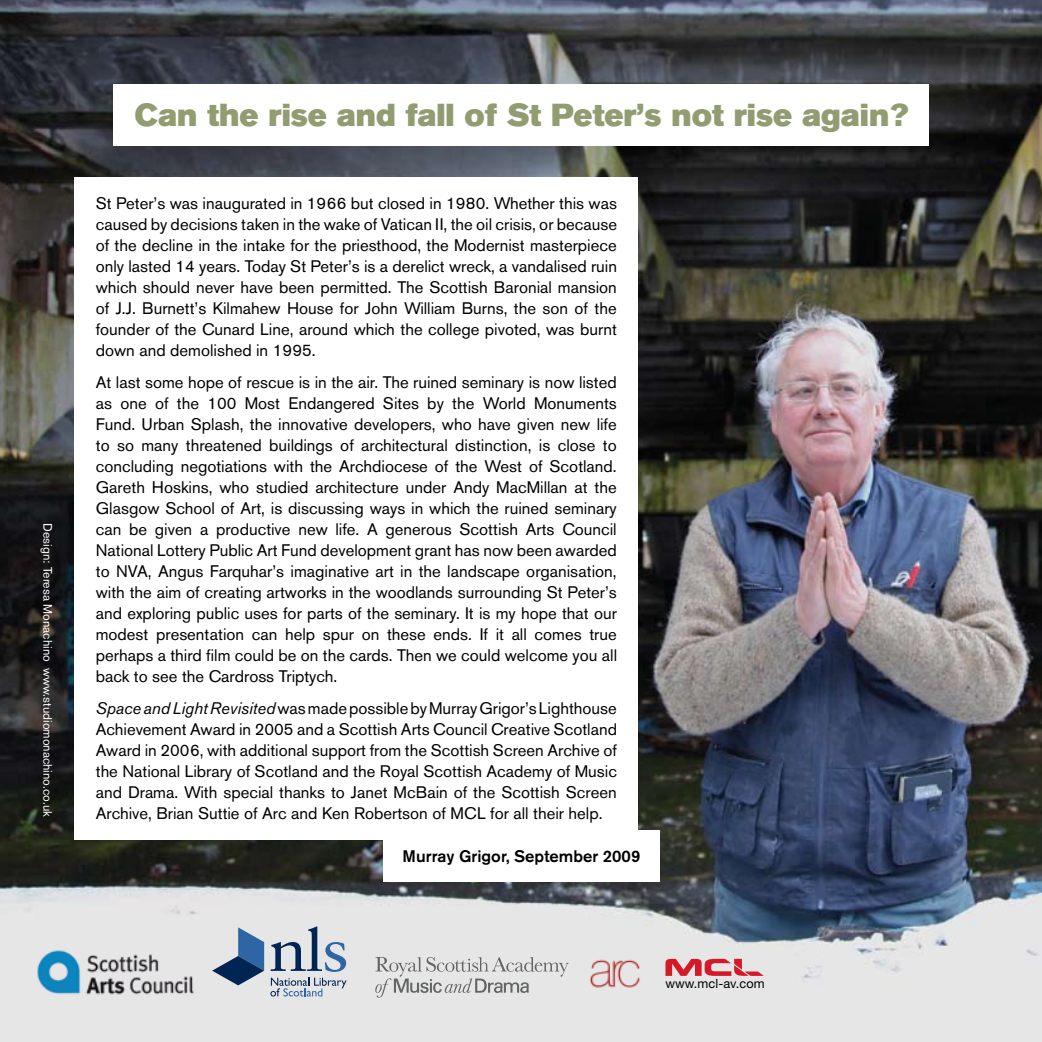
<style>
.page{position:relative;width:1042px;height:1042px;background:#fff}
.page>*{position:absolute;margin:0;border:0;box-sizing:border-box;transform-origin:0 0}
.t1{font:31.5px "Akzidenz Grotesk BE Super";color:#919c71}
.t2{font:16.62px/21px "Akzidenz Grotesk BE";color:#000;text-align:justify}
.t3{font:500 16.62px "Akzidenz Grotesk BE";color:#000}
.t4{font:12.78px "Helvetica Neue";letter-spacing:.005em;color:#000}
.t5{font:12.25px "Akzidenz Grotesk BE";color:#fff}
.s1{font-style:italic}
</style>
<div class="page">
<img style="left:0;top:0;width:1041px;height:1042px">
<div style="left:113px;top:84px;width:815px;height:62px;background:#fff"></div>
<div style="left:383px;top:830px;width:277px;height:52px;background:#fff"></div>
<div style="left:74px;top:178px;width:564px;height:662px;background:#fff"></div>
<img style="left:31px;top:945px;width:169px;height:56px">
<svg style="left:375px;top:958px;width:194px;height:39px;background:#cfcfcf"></svg>
<svg style="left:212px;top:927px;width:52px;height:58px;background:#7e95b0"></svg>
<svg style="left:270px;top:926px;width:76px;height:70px;background:#b2bcc9"></svg>
<img style="left:588px;top:957px;width:54px;height:30px">
<svg style="left:665px;top:959px;width:99px;height:17px;background:#dd7c85"></svg>
<p class="t5" style="left:55px;top:523px;width:295px;rotate:90deg">Design: Teresa Monachino www.studiomonachino.co.uk</p>
<h1 class="t1" style="left:135px;top:97px;width:775px">Can the rise and fall of St Peter’s not rise again?</h1>
<p class="t2" style="left:96px;top:193px;width:523px">St Peter’s was inaugurated in 1966 but closed in 1980. Whether this was caused by decisions taken in the wake of Vatican II, the oil crisis, or because of the decline in the intake for the priesthood, the Modernist masterpiece only lasted 14 years. Today St Peter’s is a derelict wreck, a vandalised ruin which should never have been permitted. The Scottish Baronial mansion of J.J. Burnett’s Kilmahew House for John William Burns, the son of the founder of the Cunard Line, around which the college pivoted, was burnt down and demolished in 1995.</p>
<p class="t2" style="left:96px;top:372px;width:523px">At last some hope of rescue is in the air. The ruined seminary is now listed as one of the 100 Most Endangered Sites by the World Monuments Fund. Urban Splash, the innovative developers, who have given new life to so many threatened buildings of architectural distinction, is close to concluding negotiations with the Archdiocese of the West of Scotland.<br>Gareth Hoskins, who studied architecture under Andy MacMillan at the Glasgow School of Art, is discussing ways in which the ruined seminary can be given a productive new life. A generous Scottish Arts Council National Lottery Public Art Fund development grant has now been awarded to NVA, Angus Farquhar’s imaginative art in the landscape organisation, with the aim of creating artworks in the woodlands surrounding St Peter’s and exploring public uses for parts of the seminary. It is my hope that our modest presentation can help spur on these ends. If it all comes true perhaps a third film could be on the cards. Then we could welcome you all back to see the Cardross Triptych.</p>
<p class="t2" style="left:96px;top:697px;width:523px"><span class="s1">Space and Light Revisited</span> was made possible by Murray Grigor’s Lighthouse Achievement Award in 2005 and a Scottish Arts Council Creative Scotland Award in 2006, with additional support from the Scottish Screen Archive of the National Library of Scotland and the Royal Scottish Academy of Music and Drama. With special thanks to Janet McBain of the Scottish Screen Archive, Brian Suttie of Arc and Ken Robertson of MCL for all their help.</p>
<p class="t3" style="left:403px;top:846px;width:239px">Murray Grigor, September 2009</p>
<p class="t4" style="left:665px;top:976px;width:101px">www.mcl-av.com</p>
</div>
